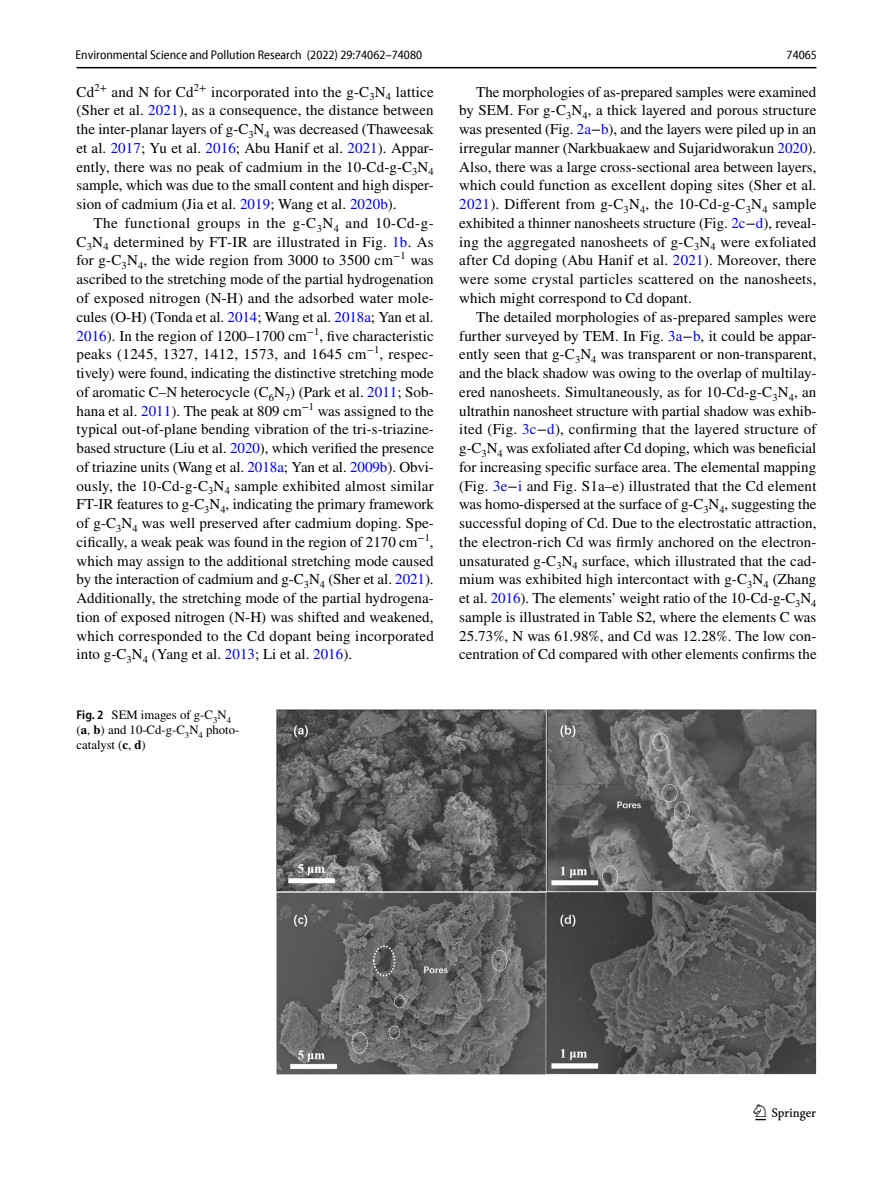
<style>
.page{position:relative;width:893px;height:1187px;background:#fff}
.page>*{position:absolute;margin:0;border:0;box-sizing:border-box;transform-origin:0 0}
.t1{font:22.5px "Springnew Regular 3";color:#000}
.t2{font:15px/18.8px "STIX";letter-spacing:.005em;color:#000;text-align:justify}
.t3{font:semi-condensed 12.75px "Myriad Pro Unic";color:#000}
.t4{font:12.75px/15px "STIX";color:#000}
.s1{color:#00f}
.s2{font-family:"Myriad Pro";font-weight:600;font-stretch:semi-condensed}
.s3{font-weight:700}
</style>
<div class="page">
<hr style="left:77px;top:67px;width:739px;height:1px;background:#000">
<img style="left:276px;top:709px;width:540px;height:364px">
<p class="t3" style="left:76px;top:50px;width:348px">Environmental Science and Pollution Research (2022) 29:74062–74080</p>
<p class="t3" style="left:787px;top:50px;width:32px">74065</p>
<p class="t2" style="left:77px;top:83px;width:359px">Cd<sup>2+</sup> and N for Cd<sup>2+</sup> incorporated into the g-C<sub>3</sub>N<sub>4</sub> lattice (Sher et al. <span class="s1">2021</span>), as a consequence, the distance between the inter-planar layers of g-C<sub>3</sub>N<sub>4</sub> was decreased (Thaweesak et al. <span class="s1">2017</span>; Yu et al. <span class="s1">2016</span>; Abu Hanif et al. <span class="s1">2021</span>). Appar&shy;ently, there was no peak of cadmium in the 10-Cd-g-C<sub>3</sub>N<sub>4 </sub>sample, which was due to the small content and high disper&shy;sion of cadmium (Jia et al. <span class="s1">2019</span>; Wang et al. <span class="s1">2020b</span>).</p>
<p class="t2" style="left:77px;top:214px;width:359px;text-indent:17px">The functional groups in the g-C<sub>3</sub>N<sub>4</sub> and 10-Cd-g-C<sub>3</sub>N<sub>4</sub> determined by FT-IR are illustrated in Fig. <span class="s1">1b</span>. As for g-C<sub>3</sub>N<sub>4</sub>, the wide region from 3000 to 3500 cm<sup>−1</sup> was ascribed to the stretching mode of the partial hydrogenation of exposed nitrogen (N-H) and the adsorbed water mole&shy;cules (O-H) (Tonda et al. <span class="s1">2014</span>; Wang et al. <span class="s1">2018a</span>; Yan et al.<br><span class="s1">2016</span>). In the region of 1200–1700 cm<sup>−1</sup>, five characteristic peaks (1245, 1327, 1412, 1573, and 1645 cm<sup>−1</sup>, respec&shy;tively) were found, indicating the distinctive stretching mode of aromatic C–N heterocycle (C<sub>6</sub>N<sub>7</sub>) (Park et al. <span class="s1">2011</span>; Sob&shy;hana et al. <span class="s1">2011</span>). The peak at 809 cm<sup>−1</sup> was assigned to the typical out-of-plane bending vibration of the tri-s-triazine&shy;based structure (Liu et al. <span class="s1">2020</span>), which verified the presence of triazine units (Wang et al. <span class="s1">2018a</span>; Yan et al. <span class="s1">2009b</span>). Obvi&shy;ously, the 10-Cd-g-C<sub>3</sub>N<sub>4</sub> sample exhibited almost similar FT-IR features to g-C<sub>3</sub>N<sub>4</sub>, indicating the primary framework of g-C<sub>3</sub>N<sub>4</sub> was well preserved after cadmium doping. Spe&shy;cifically, a weak peak was found in the region of 2170 cm<sup>−1</sup>, which may assign to the additional stretching mode caused by the interaction of cadmium and g-C<sub>3</sub>N<sub>4</sub> (Sher et al. <span class="s1">2021</span>).<br>Additionally, the stretching mode of the partial hydrogena&shy;tion of exposed nitrogen (N-H) was shifted and weakened, which corresponded to the Cd dopant being incorporated into g-C<sub>3</sub>N<sub>4</sub> (Yang et al. <span class="s1">2013</span>; Li et al. <span class="s1">2016</span>).</p>
<p class="t4" style="left:77px;top:708px;width:164px"><span class="s2">Fig. 2</span> SEM images of g-C<sub>3</sub>N<sub>4 </sub>(<span class="s3">a</span>, <span class="s3">b</span>) and 10-Cd-g-C<sub>3</sub>N<sub>4</sub> photo&shy;catalyst (<span class="s3">c</span>, <span class="s3">d</span>)</p>
<p class="t2" style="left:459px;top:83px;width:359px;text-indent:17px">The morphologies of as-prepared samples were examined by SEM. For g-C<sub>3</sub>N<sub>4</sub>, a thick layered and porous structure was presented (Fig. <span class="s1">2a</span>−<span class="s1">b</span>), and the layers were piled up in an irregular manner (Narkbuakaew and Sujaridworakun <span class="s1">2020</span>).<br>Also, there was a large cross-sectional area between layers, which could function as excellent doping sites (Sher et al.<br><span class="s1">2021</span>). Different from g-C<sub>3</sub>N<sub>4</sub>, the 10-Cd-g-C<sub>3</sub>N<sub>4</sub> sample exhibited a thinner nanosheets structure (Fig. <span class="s1">2c</span>−<span class="s1">d</span>), reveal&shy;ing the aggregated nanosheets of g-C<sub>3</sub>N<sub>4</sub> were exfoliated after Cd doping (Abu Hanif et al. <span class="s1">2021</span>). Moreover, there were some crystal particles scattered on the nanosheets, which might correspond to Cd dopant.</p>
<p class="t2" style="left:459px;top:308px;width:359px;text-indent:17px">The detailed morphologies of as-prepared samples were further surveyed by TEM. In Fig. <span class="s1">3a</span>−<span class="s1">b</span>, it could be appar&shy;ently seen that g-C<sub>3</sub>N<sub>4</sub> was transparent or non-transparent, and the black shadow was owing to the overlap of multilay&shy;ered nanosheets. Simultaneously, as for 10-Cd-g-C<sub>3</sub>N<sub>4</sub>, an ultrathin nanosheet structure with partial shadow was exhib&shy;ited (Fig. <span class="s1">3c</span>−<span class="s1">d</span>), confirming that the layered structure of g-C<sub>3</sub>N<sub>4</sub> was exfoliated after Cd doping, which was beneficial for increasing specific surface area. The elemental mapping (Fig. <span class="s1">3e</span>−<span class="s1">i</span> and Fig. S1a–e) illustrated that the Cd element was homo-dispersed at the surface of g-C<sub>3</sub>N<sub>4</sub>, suggesting the successful doping of Cd. Due to the electrostatic attraction, the electron-rich Cd was firmly anchored on the electron&shy;unsaturated g-C<sub>3</sub>N<sub>4</sub> surface, which illustrated that the cad&shy;mium was exhibited high intercontact with g-C<sub>3</sub>N<sub>4</sub> (Zhang et al. <span class="s1">2016</span>). The elements’ weight ratio of the 10-Cd-g-C<sub>3</sub>N<sub>4 </sub>sample is illustrated in Table S2, where the elements C was 25.73%, N was 61.98%, and Cd was 12.28%. The low con&shy;centration of Cd compared with other elements confirms the</p>
<h1 class="t1" style="left:755px;top:1104px;width:62px">1 3</h1>
</div>
